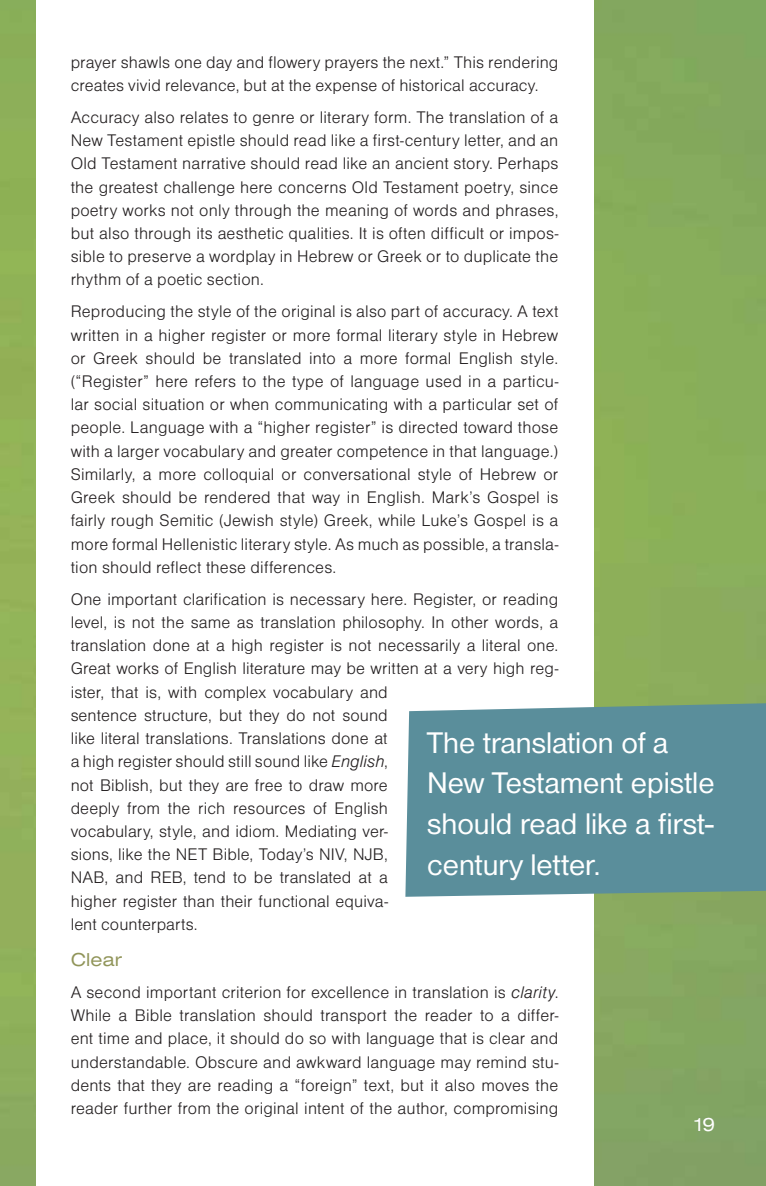
<style>
.page{position:relative;width:766px;height:1186px;background:#fff}
.page>*{position:absolute;margin:0;border:0;box-sizing:border-box;transform-origin:0 0}
.t1{font:30.9px/40.7px "Nimbus San D";color:#fff}
.t2{font:19.35px "Nimbus San D Regu Exte";letter-spacing:.015em;color:#91955a}
.t3{font:19.35px "Nimbus San D Regu Exte";color:#fff}
.t4{font:17.4px/23.2px "Nimbus San D Ligh";letter-spacing:.005em;color:#231f20;text-align:justify}
.s1{font-family:"Nimbus San D Ligh Ital"}
</style>
<div class="page">
<img style="left:0;top:0;width:766px;height:1185px">
<div style="left:36px;top:0;width:557px;height:1185px;background:#fff"></div>
<div style="left:405px;top:702px;width:361px;height:194px;background:#5a8e9b"></div>
<p class="t4" style="left:71px;top:52px;width:489px">prayer shawls one day and flowery prayers the next.” This rendering creates vivid relevance, but at the expense of historical accuracy.</p>
<p class="t4" style="left:71px;top:107px;width:489px">Accuracy also relates to genre or literary form. The translation of a New Testament epistle should read like a first-century letter, and an Old Testament narrative should read like an ancient story. Perhaps the greatest challenge here concerns Old Testament poetry, since poetry works not only through the meaning of words and phrases, but also through its aesthetic qualities. It is often difficult or impos&shy;sible to preserve a wordplay in Hebrew or Greek or to duplicate the rhythm of a poetic section.</p>
<p class="t4" style="left:71px;top:301px;width:489px">Reproducing the style of the original is also part of accuracy. A text written in a higher register or more formal literary style in Hebrew or Greek should be translated into a more formal English style. (“Register” here refers to the type of language used in a particu&shy;lar social situation or when communicating with a particular set of people. Language with a “higher register” is directed toward those with a larger vocabulary and greater competence in that language.)<br>Similarly, a more colloquial or conversational style of Hebrew or Greek should be rendered that way in English. Mark’s Gospel is fairly rough Semitic (Jewish style) Greek, while Luke’s Gospel is a more formal Hellenistic literary style. As much as possible, a transla&shy;tion should reflect these differences.</p>
<p class="t4" style="left:71px;top:588px;width:489px;text-align:left">One important clarification is necessary here. Register, or reading level, is not the same as translation philosophy. In other words, a translation done at a high register is not necessarily a literal one.<br>Great works of English literature may be written at a very high reg&shy;ister, that is, with complex vocabulary and<br>sentence structure, but they do not sound<br>like literal translations. Translations done at<br>a high register should still sound like <span class="s1">English</span>,<br>not Biblish, but they are free to draw more<br>deeply from the rich resources of English<br>vocabulary, style, and idiom. Mediating ver-<br>sions, like the NET Bible, Today’s NIV, NJB,<br>NAB, and REB, tend to be translated at a<br>higher register than their functional equiva-<br>lent counterparts.</p>
<p class="t2" style="left:71px;top:952px;width:53px">Clear</p>
<p class="t4" style="left:71px;top:981px;width:489px">A second important criterion for excellence in translation is <span class="s1">clarity</span>.<br>While a Bible translation should transport the reader to a differ&shy;ent time and place, it should do so with language that is clear and understandable. Obscure and awkward language may remind stu&shy;dents that they are reading a “foreign” text, but it also moves the reader further from the original intent of the author, compromising</p>
<h1 class="t1" style="left:427px;top:723px;width:289px">The translation of a<br>New Testament epistle should read like a first&shy;century letter.</h1>
<p class="t3" style="left:694px;top:1116px;width:23px">19</p>
</div>
